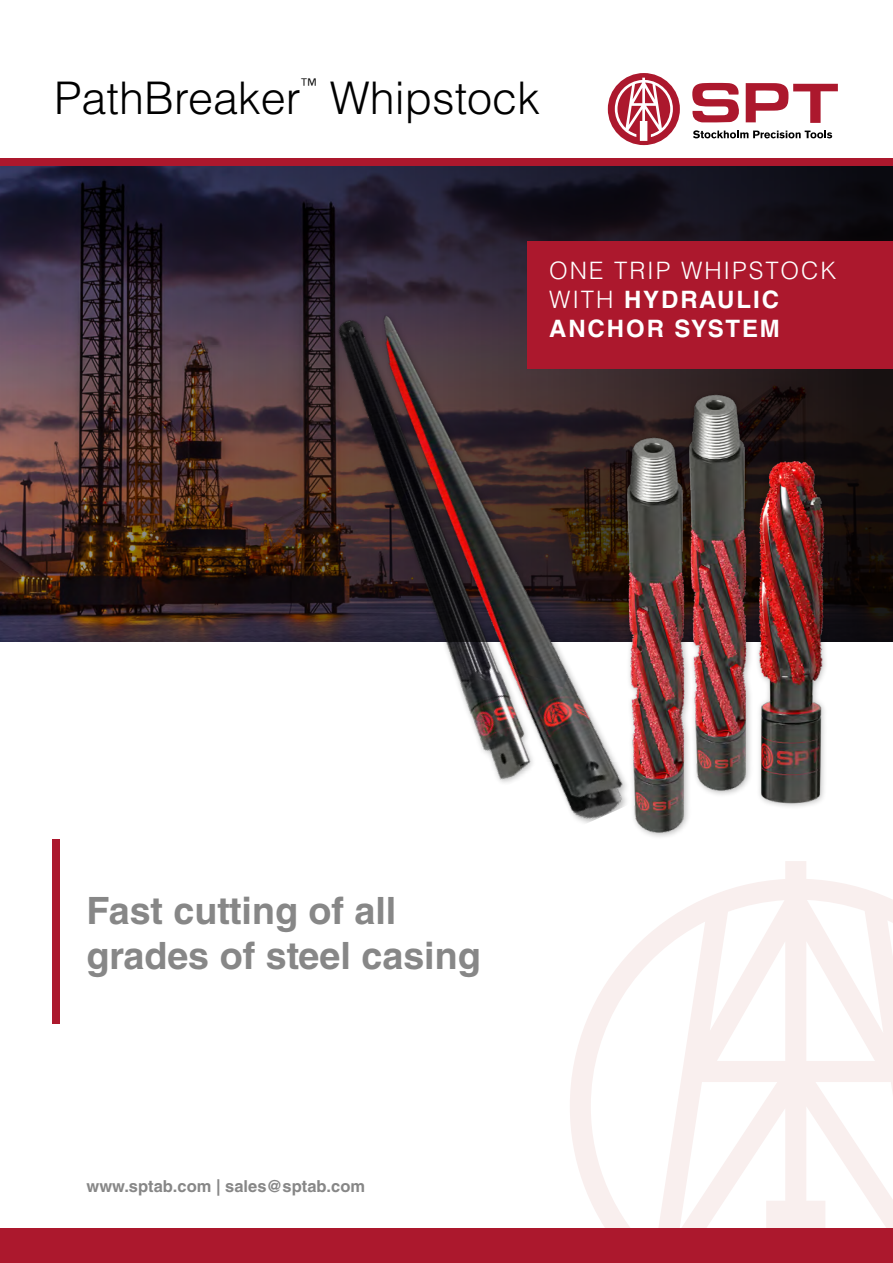
<style>
.page{position:relative;width:893px;height:1263px;background:#fff}
.page>*{position:absolute;margin:0;border:0;box-sizing:border-box;transform-origin:0 0}
.t1{font:300 45px "Helvetica LT Std";color:#000}
.t2{font:700 37.65px/45.2px "Helvetica LT Std";color:#878787}
.t3{font:700 24px/28.8px "Helvetica LT Std";letter-spacing:.08em;color:#fff}
.t4{font:300 17.55px "Helvetica LT Std";color:#000}
.t5{font:700 16.5px "Helvetica LT Std";color:#878787}
.s1{font-weight:300}
</style>
<div class="page">
<svg style="left:570px;top:861px;width:323px;height:367px"></svg>
<svg style="left:692px;top:83px;width:47px;height:39px"></svg>
<svg style="left:746px;top:83px;width:92px;height:40px"></svg>
<svg style="left:693px;top:130px;width:139px;height:8px"></svg>
<svg style="left:608px;top:73px;width:72px;height:72px"></svg>
<div style="left:53px;top:839px;width:7px;height:184px;background:#ac182d"></div>
<svg style="left:0;top:165px;width:893px;height:477px;background:#33242a"></svg>
<img style="left:763px;top:437px;width:74px;height:370px">
<img style="left:680px;top:379px;width:85px;height:421px">
<div style="left:528px;top:241px;width:365px;height:128px;background:#ac182d"></div>
<div style="left:0;top:158px;width:893px;height:7px;background:#ac182d"></div>
<img style="left:660px;top:422px;width:43px;height:415px">
<img style="left:318px;top:267px;width:342px;height:570px">
<div style="left:0;top:1228px;width:893px;height:35px;background:#ac182d"></div>
<p class="t4" style="left:301px;top:74px;width:18px">™</p>
<h1 class="t1" style="left:54px;top:70px;width:248px">PathBreaker</h1>
<h1 class="t1" style="left:330px;top:70px;width:212px">Whipstock</h1>
<p class="t3" style="left:549px;top:256px;width:289px"><span class="s1">ONE TRIP WHIPSTOCK<br>WITH</span> HYDRAULIC<br>ANCHOR SYSTEM</p>
<h2 class="t2" style="left:87px;top:888px;width:396px">Fast cutting of all grades of steel casing</h2>
<p class="t5" style="left:87px;top:1176px;width:280px">www.sptab.com | sales@sptab.com</p>
</div>
